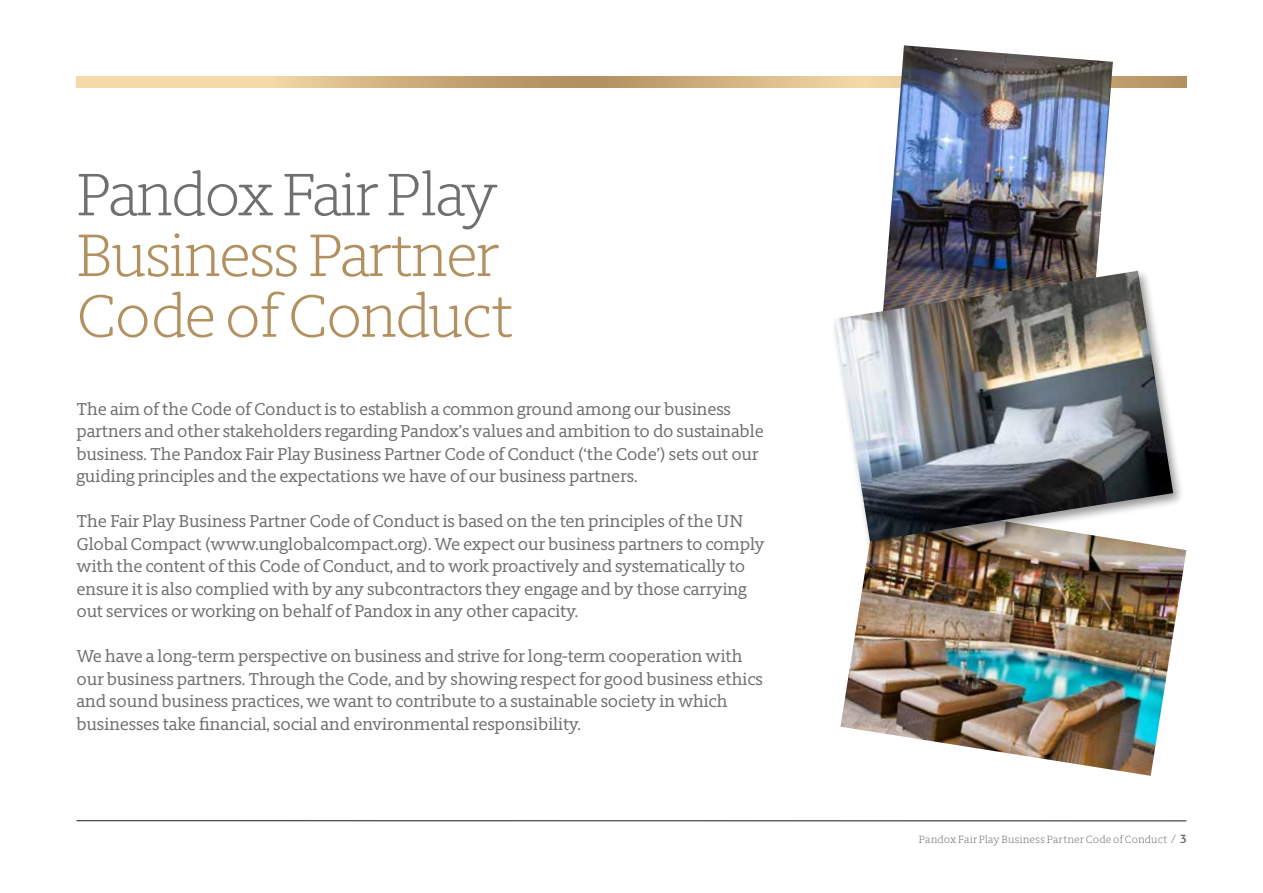
<style>
.page{position:relative;width:1263px;height:893px;background:#fff}
.page>*{position:absolute;margin:0;border:0;box-sizing:border-box;transform-origin:0 0}
.t1{font:300 60px/60.8px "Berlingske Typewriter";letter-spacing:-.02em;color:#b2905f}
.t2{font:300 60px "Berlingske Typewriter";letter-spacing:-.025em;color:#70706f}
.t3{font:500 17.25px/22.5px "Berlingske Typewriter";color:#70706f}
.t4{font:300 10.5px "Berlingske Typewriter";letter-spacing:.025em;color:#70706f}
.s1{font-size:12px}
.s2{font-weight:700;font-size:12px}
</style>
<div class="page">
<svg style="left:77px;top:77px;width:1109px;height:10px"></svg>
<hr style="left:77px;top:820px;width:1109px;height:1px;background:#1c1b1a">
<img style="left:840px;top:549px;width:346px;height:227px">
<img style="left:883px;top:45px;width:230px;height:223px">
<div style="left:830px;top:268px;width:354px;height:286px;background:#1c1b1a;opacity:.45"></div>
<img style="left:835px;top:271px;width:338px;height:270px">
<h1 class="t2" style="left:77px;top:153px;width:422px">Pandox Fair Play</h1>
<h1 class="t1" style="left:77px;top:222px;width:438px">Business Partner<br>Code of Conduct</h1>
<p class="t3" style="left:77px;top:396px;width:689px">The aim of the Code of Conduct is to establish a common ground among our business partners and other stakeholders regarding Pandox’s values and ambition to do sustainable business. The Pandox Fair Play Business Partner Code of Conduct (‘the Code’) sets out our guiding principles and the expectations we have of our business partners.</p>
<p class="t3" style="left:77px;top:509px;width:690px">The Fair Play Business Partner Code of Conduct is based on the ten principles of the UN Global Compact (www.unglobalcompact.org). We expect our business partners to comply with the content of this Code of Conduct, and to work proactively and systematically to ensure it is also complied with by any subcontractors they engage and by those carrying out services or working on behalf of Pandox in any other capacity.</p>
<p class="t3" style="left:77px;top:644px;width:688px">We have a long-term perspective on business and strive for long-term cooperation with our business partners. Through the Code, and by showing respect for good business ethics and sound business practices, we want to contribute to a sustainable society in which businesses take financial, social and environmental responsibility.</p>
<p class="t4" style="left:919px;top:832px;width:269px">Pandox Fair Play Business Partner Code of Conduct <span class="s1">/</span> <span class="s2">3</span></p>
</div>
